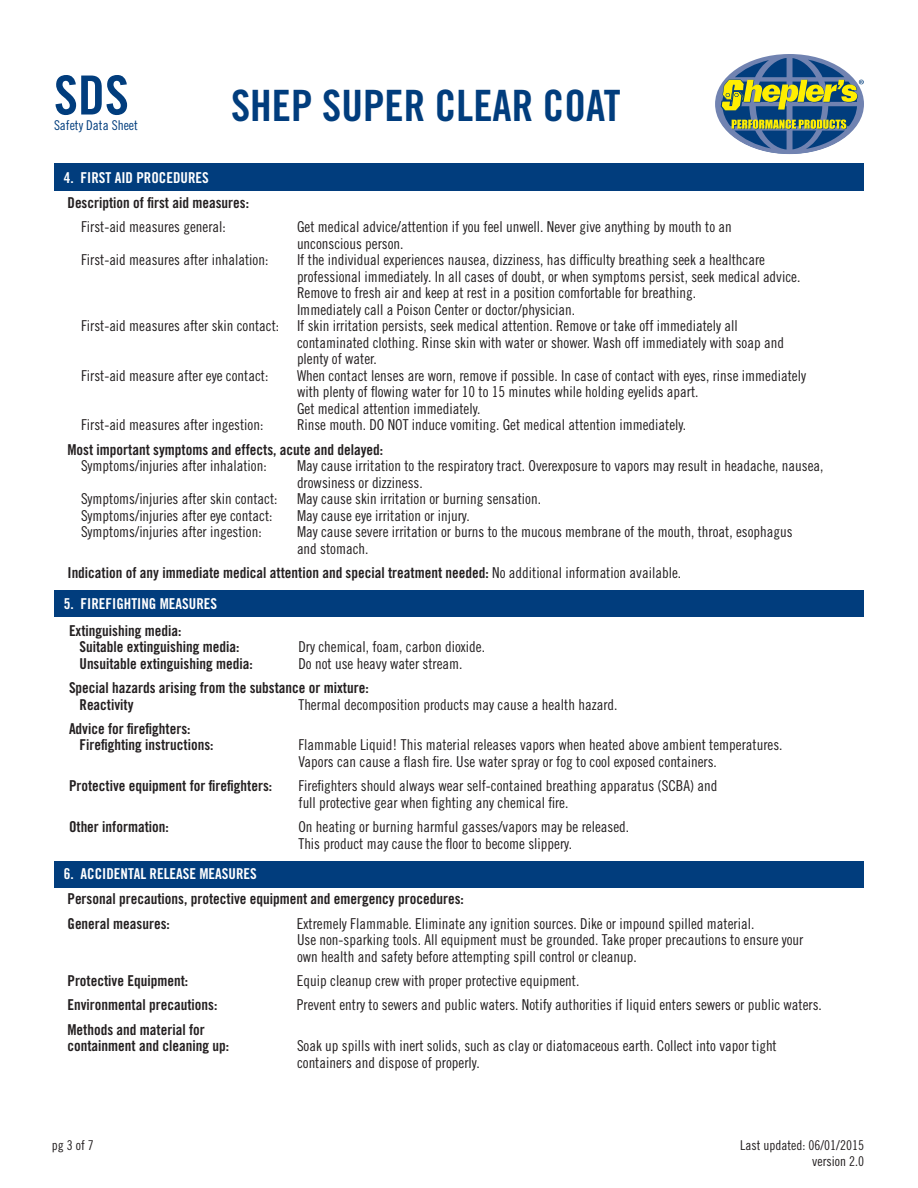
<style>
.page{position:relative;width:918px;height:1188px;background:#fff}
.page>*{position:absolute;margin:0;border:0;box-sizing:border-box;transform-origin:0 0}
.t1{font:54px "Trade Gothic LT Std Bd Cn 20";color:#013d7d}
.t2{font:43.2px "Trade Gothic LT Std Bd Cn 20";color:#013d7d}
.Body_Text{font:15px/16.5px "Trade Gothic LT Std Cn 18";color:#231f20}
.Body_Text-2{font:15px "Trade Gothic LT Std Bd Cn 20";color:#231f20}
.Section_Header{font:15px "Trade Gothic LT Std Bd Cn 20";color:#fff}
.t3{font:13.5px/16.5px "Trade Gothic LT Std Cn 18";color:#231f20;text-align:right}
.t4{font:13.5px "Trade Gothic LT Std Cn 18";color:#013d7d}
.s1{font-family:"Trade Gothic LT Std Cn 18"}
</style>
<div class="page">
<svg style="left:715px;top:54px;width:149px;height:100px"></svg>
<div style="left:54px;top:861px;width:810px;height:27px;background:#013d7d"></div>
<div style="left:54px;top:590px;width:810px;height:27px;background:#013d7d"></div>
<div style="left:54px;top:164px;width:810px;height:27px;background:#013d7d"></div>
<h1 class="t1" style="left:54px;top:62px;width:76px">SDS</h1>
<p class="t4" style="left:54px;top:117px;width:85px">Safety Data Sheet</p>
<h2 class="t2" style="left:231px;top:80px;width:391px">SHEP SUPER CLEAR COAT</h2>
<p class="Section_Header" style="left:64px;top:168px;width:146px">4. FIRST AID PROCEDURES</p>
<p class="Body_Text-2" style="left:68px;top:193px;width:183px">Description of first aid measures:</p>
<p class="Body_Text" style="left:81px;top:218px;width:146px">First-aid measures general:</p>
<p class="Body_Text" style="left:297px;top:218px;width:436px">Get medical advice/attention if you feel unwell. Never give anything by mouth to an</p>
<p class="Body_Text" style="left:297px;top:235px;width:108px">unconscious person.</p>
<p class="Body_Text" style="left:81px;top:251px;width:189px">First-aid measures after inhalation:</p>
<p class="Body_Text" style="left:297px;top:251px;width:470px">If the individual experiences nausea, dizziness, has difficulty breathing seek a healthcare</p>
<p class="Body_Text" style="left:297px;top:268px;width:505px">professional immediately. In all cases of doubt, or when symptoms persist, seek medical advice.<br>Remove to fresh air and keep at rest in a position comfortable for breathing.</p>
<p class="Body_Text" style="left:297px;top:301px;width:280px">Immediately call a Poison Center or doctor/physician.</p>
<p class="Body_Text" style="left:81px;top:317px;width:658px">First-aid measures after skin contact: If skin irritation persists, seek medical attention. Remove or take off immediately all</p>
<p class="Body_Text" style="left:297px;top:334px;width:489px">contaminated clothing. Rinse skin with water or shower. Wash off immediately with soap and</p>
<p class="Body_Text" style="left:297px;top:350px;width:81px">plenty of water.</p>
<p class="Body_Text" style="left:81px;top:367px;width:189px">First-aid measure after eye contact:</p>
<p class="Body_Text" style="left:297px;top:367px;width:511px">When contact lenses are worn, remove if possible. In case of contact with eyes, rinse immediately</p>
<p class="Body_Text" style="left:297px;top:383px;width:403px">with plenty of flowing water for 10 to 15 minutes while holding eyelids apart.</p>
<p class="Body_Text" style="left:297px;top:400px;width:185px">Get medical attention immediately.</p>
<p class="Body_Text" style="left:81px;top:416px;width:184px">First-aid measures after ingestion:</p>
<p class="Body_Text" style="left:297px;top:416px;width:391px">Rinse mouth. DO NOT induce vomiting. Get medical attention immediately.</p>
<p class="Body_Text-2" style="left:68px;top:440px;width:317px">Most important symptoms and effects, acute and delayed:</p>
<p class="Body_Text" style="left:81px;top:457px;width:187px">Symptoms/injuries after inhalation:</p>
<p class="Body_Text" style="left:297px;top:457px;width:528px">May cause irritation to the respiratory tract. Overexposure to vapors may result in headache, nausea,</p>
<p class="Body_Text" style="left:297px;top:474px;width:127px">drowsiness or dizziness.</p>
<p class="Body_Text" style="left:81px;top:490px;width:198px">Symptoms/injuries after skin contact:</p>
<p class="Body_Text" style="left:297px;top:490px;width:246px">May cause skin irritation or burning sensation.</p>
<p class="Body_Text" style="left:81px;top:507px;width:193px">Symptoms/injuries after eye contact:</p>
<p class="Body_Text" style="left:297px;top:507px;width:174px">May cause eye irritation or injury.</p>
<p class="Body_Text" style="left:81px;top:523px;width:182px">Symptoms/injuries after ingestion:</p>
<p class="Body_Text" style="left:297px;top:523px;width:497px">May cause severe irritation or burns to the mucous membrane of the mouth, throat, esophagus</p>
<p class="Body_Text" style="left:297px;top:540px;width:73px">and stomach.</p>
<p class="Body_Text-2" style="left:68px;top:563px;width:615px">Indication of any immediate medical attention and special treatment needed: <span class="s1">No additional information available.</span></p>
<p class="Section_Header" style="left:64px;top:595px;width:155px">5. FIREFIGHTING MEASURES</p>
<p class="Body_Text-2" style="left:69px;top:621px;width:114px">Extinguishing media:</p>
<p class="Body_Text-2" style="left:80px;top:638px;width:161px">Suitable extinguishing media:</p>
<p class="Body_Text" style="left:298px;top:639px;width:188px">Dry chemical, foam, carbon dioxide.</p>
<p class="Body_Text-2" style="left:80px;top:654px;width:175px">Unsuitable extinguishing media:</p>
<p class="Body_Text" style="left:298px;top:655px;width:166px">Do not use heavy water stream.</p>
<p class="Body_Text-2" style="left:69px;top:679px;width:301px">Special hazards arising from the substance or mixture:</p>
<p class="Body_Text-2" style="left:80px;top:695px;width:56px">Reactivity</p>
<p class="Body_Text" style="left:298px;top:696px;width:321px">Thermal decomposition products may cause a health hazard.</p>
<p class="Body_Text-2" style="left:69px;top:720px;width:123px">Advice for firefighters:</p>
<p class="Body_Text-2" style="left:80px;top:736px;width:136px">Firefighting instructions:</p>
<p class="Body_Text" style="left:298px;top:737px;width:486px">Flammable Liquid! This material releases vapors when heated above ambient temperatures.</p>
<p class="Body_Text" style="left:298px;top:753px;width:420px">Vapors can cause a flash fire. Use water spray or fog to cool exposed containers.</p>
<p class="Body_Text-2" style="left:69px;top:777px;width:205px">Protective equipment for firefighters:</p>
<p class="Body_Text" style="left:298px;top:778px;width:420px">Firefighters should always wear self-contained breathing apparatus (SCBA) and</p>
<p class="Body_Text" style="left:298px;top:794px;width:271px">full protective gear when fighting any chemical fire.</p>
<p class="Body_Text-2" style="left:69px;top:818px;width:101px">Other information:</p>
<p class="Body_Text" style="left:298px;top:818px;width:332px">On heating or burning harmful gasses/vapors may be released.</p>
<p class="Body_Text" style="left:298px;top:835px;width:275px">This product may cause the floor to become slippery.</p>
<p class="Section_Header" style="left:64px;top:865px;width:194px">6. ACCIDENTAL RELEASE MEASURES</p>
<p class="Body_Text-2" style="left:68px;top:890px;width:398px">Personal precautions, protective equipment and emergency procedures:</p>
<p class="Body_Text-2" style="left:68px;top:914px;width:104px">General measures:</p>
<p class="Body_Text" style="left:297px;top:915px;width:459px">Extremely Flammable. Eliminate any ignition sources. Dike or impound spilled material.</p>
<p class="Body_Text" style="left:297px;top:932px;width:508px">Use non-sparking tools. All equipment must be grounded. Take proper precautions to ensure your</p>
<p class="Body_Text" style="left:297px;top:948px;width:341px">own health and safety before attempting spill control or cleanup.</p>
<p class="Body_Text-2" style="left:68px;top:972px;width:122px">Protective Equipment:</p>
<p class="Body_Text" style="left:297px;top:972px;width:284px">Equip cleanup crew with proper protective equipment.</p>
<p class="Body_Text-2" style="left:68px;top:996px;width:151px">Environmental precautions:</p>
<p class="Body_Text" style="left:297px;top:997px;width:526px">Prevent entry to sewers and public waters. Notify authorities if liquid enters sewers or public waters.</p>
<p class="Body_Text-2" style="left:68px;top:1020px;width:139px">Methods and material for</p>
<p class="Body_Text-2" style="left:68px;top:1037px;width:163px">containment and cleaning up:</p>
<p class="Body_Text" style="left:297px;top:1038px;width:481px">Soak up spills with inert solids, such as clay or diatomaceous earth. Collect into vapor tight</p>
<p class="Body_Text" style="left:297px;top:1054px;width:184px">containers and dispose of properly.</p>
<p class="t3" style="left:52px;top:1137px;width:43px">pg 3 of 7</p>
<p class="t3" style="left:740px;top:1137px;width:125px">Last updated: 06/01/2015 version 2.0</p>
</div>
